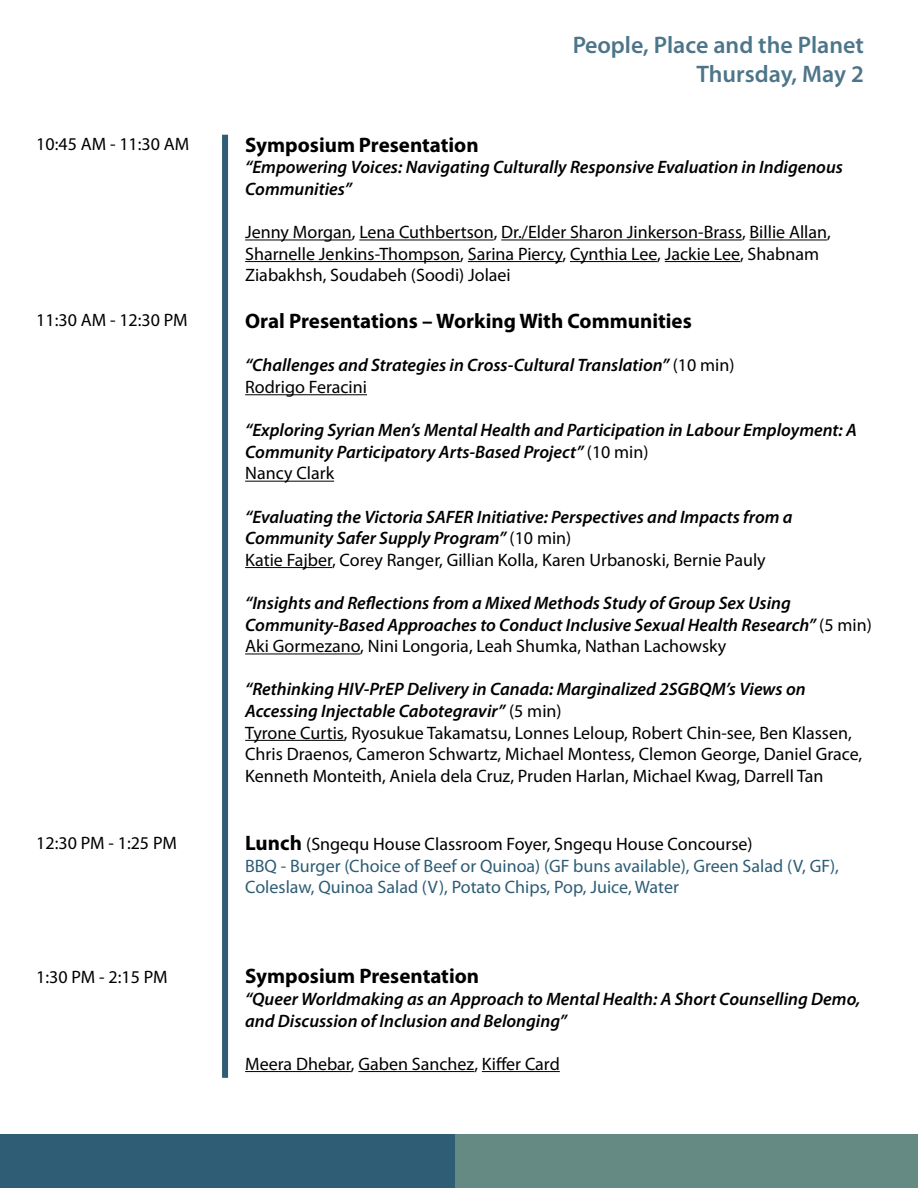
<style>
.page{position:relative;width:918px;height:1188px;background:#fff}
.page>*{position:absolute;margin:0;border:0;box-sizing:border-box;transform-origin:0 0}
.t1{font:600 24px/28.8px "Myriad Pro";color:#2e5d75;text-align:right}
.t2{font:700 21px "Myriad Pro";color:#000}
.t3{font:italic 600 18px/21.6px "Myriad Pro";color:#000}
.t4{font:18px/21.6px "Myriad Pro";color:#000}
.t5{font:18px/21.6px "Myriad Pro";color:#2e5d75}
.s1{font-weight:400;font-style:normal}
.s2{font-weight:600;font-style:italic}
.s3{font-weight:700;font-size:21px;color:#000}
.s4{color:#000}
</style>
<div class="page">
<div style="left:222px;top:135px;width:6px;height:943px;background:#2e5d75"></div>
<hr style="left:245px;top:240px;width:107px;height:1px;background:#000">
<hr style="left:359px;top:240px;width:135px;height:1px;background:#000">
<hr style="left:501px;top:240px;width:241px;height:1px;background:#000">
<hr style="left:750px;top:240px;width:77px;height:1px;background:#000">
<hr style="left:245px;top:261px;width:215px;height:1px;background:#000">
<hr style="left:468px;top:261px;width:94px;height:1px;background:#000">
<hr style="left:570px;top:261px;width:87px;height:1px;background:#000">
<hr style="left:665px;top:261px;width:75px;height:1px;background:#000">
<hr style="left:245px;top:394px;width:122px;height:1px;background:#000">
<hr style="left:245px;top:481px;width:89px;height:1px;background:#000">
<hr style="left:245px;top:567px;width:87px;height:1px;background:#000">
<hr style="left:245px;top:654px;width:115px;height:1px;background:#000">
<hr style="left:245px;top:740px;width:99px;height:1px;background:#000">
<hr style="left:245px;top:1071px;width:106px;height:1px;background:#000">
<hr style="left:358px;top:1071px;width:116px;height:1px;background:#000">
<hr style="left:482px;top:1071px;width:78px;height:1px;background:#000">
<div style="left:0;top:1134px;width:459px;height:54px;background:#2e5d75"></div>
<div style="left:456px;top:1134px;width:462px;height:54px;background:#658a83"></div>
<h1 class="t1" style="left:572px;top:30px;width:293px">People, Place and the Planet<br>Thursday, May 2</h1>
<p class="t4" style="left:36px;top:132px;width:154px">10:45 AM - 11:30 AM</p>
<p class="t4" style="left:36px;top:309px;width:153px">11:30 AM - 12:30 PM</p>
<p class="t2" style="left:245px;top:131px;width:235px">Symposium Presentation</p>
<p class="t3" style="left:245px;top:156px;width:599px">“Empowering Voices: Navigating Culturally Responsive Evaluation in Indigenous<br>Communities”</p>
<p class="t4" style="left:245px;top:221px;width:587px">Jenny Morgan, Lena Cuthbertson, Dr./Elder Sharon Jinkerson-Brass, Billie Allan,<br>Sharnelle Jenkins-Thompson, Sarina Piercy, Cynthia Lee, Jackie Lee, Shabnam<br>Ziabakhsh, Soudabeh (Soodi) Jolaei</p>
<p class="t2" style="left:245px;top:307px;width:448px">Oral Presentations – Working With Communities</p>
<p class="t3" style="left:245px;top:354px;width:491px">“Challenges and Strategies in Cross-Cultural Translation” <span class="s1">(10 min)<br>Rodrigo Feracini</span></p>
<p class="t3" style="left:245px;top:419px;width:613px">“Exploring Syrian Men’s Mental Health and Participation in Labour Employment: A<br>Community Participatory Arts-Based Project” <span class="s1">(10 min)<br>Nancy Clark</span></p>
<p class="t3" style="left:245px;top:505px;width:549px">“Evaluating the Victoria SAFER Initiative: Perspectives and Impacts from a<br>Community Safer Supply Program” <span class="s1">(10 min)<br>Katie Fajber, Corey Ranger, Gillian Kolla, Karen Urbanoski, Bernie Pauly</span></p>
<p class="t3" style="left:245px;top:592px;width:628px">“Insights and Reflections from a Mixed Methods Study of Group Sex Using<br>Community-Based Approaches to Conduct Inclusive Sexual Health Research” <span class="s1">(5 min)<br>Aki Gormezano, Nini Longoria, Leah Shumka, Nathan Lachowsky</span></p>
<p class="t4" style="left:245px;top:678px;width:619px"><span class="s2">“Rethinking HIV-PrEP Delivery in Canada: Marginalized 2SGBQM’s Views on Accessing Injectable Cabotegravir”</span> (5 min)<br>Tyrone Curtis, Ryosukue Takamatsu, Lonnes Leloup, Robert Chin-see, Ben Klassen, Chris Draenos, Cameron Schwartz, Michael Montess, Clemon George, Daniel Grace, Kenneth Monteith, Aniela dela Cruz, Pruden Harlan, Michael Kwag, Darrell Tan</p>
<p class="t4" style="left:36px;top:832px;width:142px">12:30 PM - 1:25 PM</p>
<p class="t5" style="left:245px;top:833px;width:595px"><span class="s3">Lunch</span> <span class="s4">(Sngequ House Classroom Foyer, Sngequ House Concourse)<br></span>BBQ - Burger (Choice of Beef or Quinoa) (GF buns available), Green Salad (V, GF),<br>Coleslaw, Quinoa Salad (V), Potato Chips, Pop, Juice, Water</p>
<p class="t4" style="left:36px;top:966px;width:133px">1:30 PM - 2:15 PM</p>
<p class="t2" style="left:245px;top:963px;width:236px">Symposium Presentation</p>
<p class="t3" style="left:245px;top:988px;width:617px">“Queer Worldmaking as an Approach to Mental Health: A Short Counselling Demo, and Discussion of Inclusion and Belonging”</p>
<p class="t4" style="left:245px;top:1053px;width:316px">Meera Dhebar, Gaben Sanchez, Kiffer Card</p>
</div>
